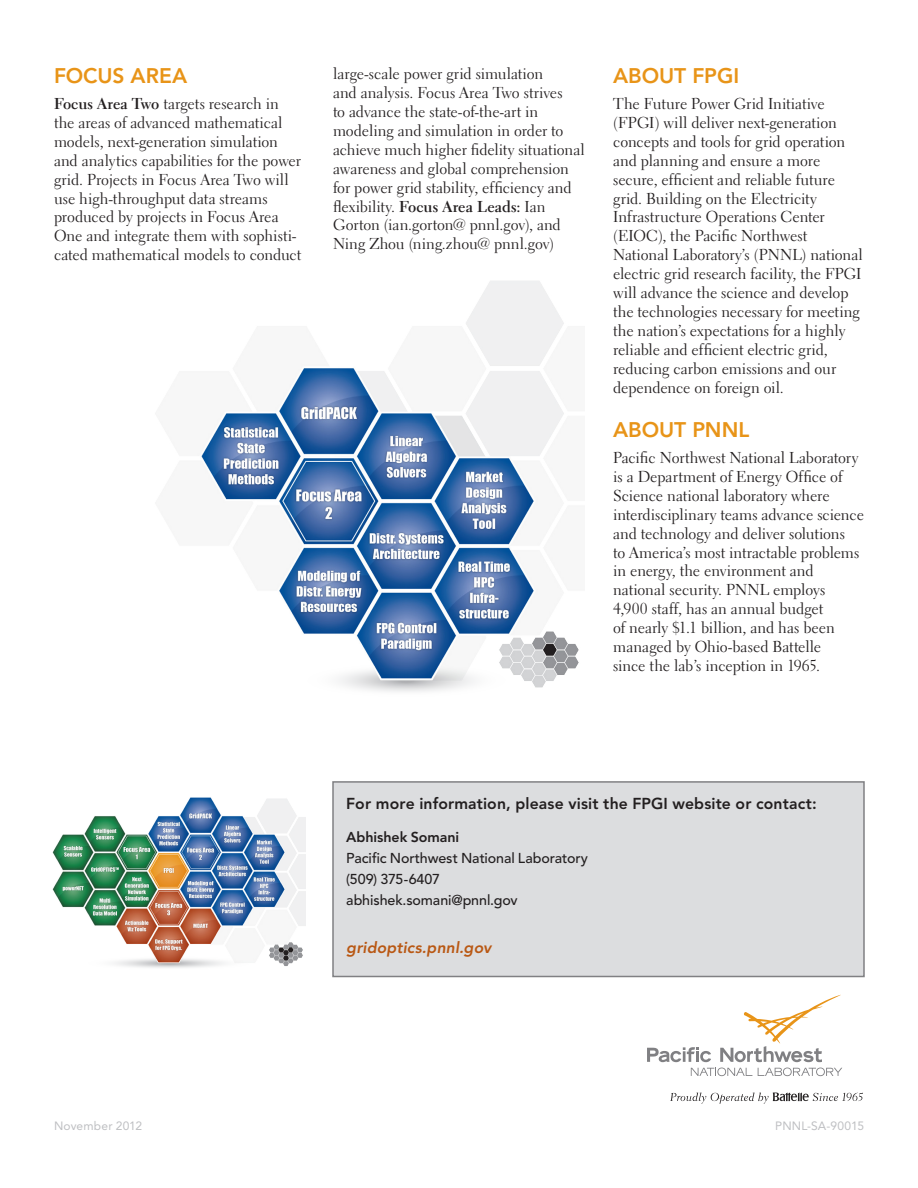
<style>
.page{position:relative;width:918px;height:1188px;background:#fff}
.page>*{position:absolute;margin:0;border:0;box-sizing:border-box;transform-origin:0 0}
.Flier_Section-Head_1{font:800 21px "Avenir LT Std";color:#e89418}
.Flier_Body_Text{font:15.75px/18.9px "Electra LT Std";letter-spacing:-.005em;color:#231f20}
.Flier_Bullet_List{font:800 15.75px "Avenir LT Std";letter-spacing:.01em;color:#231f20}
.Flier_Bullet_List-2{font:italic 800 15.75px "Avenir LT Std";letter-spacing:.01em;color:#b95814}
.Flier_Body_Text-2{font:500 14.25px/21px "Avenir LT Std";letter-spacing:-.005em;color:#231f20}
.Flier_Body_Text-3{font:12px "Avenir LT Std";letter-spacing:.015em;color:#bebfc2}
.s1{font-weight:700}
.s2{font-weight:800}
</style>
<div class="page">
<img style="left:201px;top:281px;width:378px;height:411px">
<svg style="left:758px;top:1068px;width:84px;height:8px"></svg>
<svg style="left:691px;top:1068px;width:61px;height:8px"></svg>
<svg style="left:647px;top:1047px;width:64px;height:15px"></svg>
<svg style="left:720px;top:994px;width:121px;height:68px"></svg>
<svg style="left:670px;top:1093px;width:193px;height:11px"></svg>
<div style="left:332px;top:781px;width:533px;height:196px;background:#dcdddf;border:2px solid #808083"></div>
<img style="left:52px;top:797px;width:254px;height:171px">
<p class="Flier_Section-Head_1" style="left:54px;top:64px;width:135px">FOCUS AREA</p>
<p class="Flier_Body_Text" style="left:54px;top:94px;width:249px"><span class="s1">Focus Area Two</span> targets research in the areas of advanced mathematical models, next-generation simulation and analytics capabilities for the power grid. Projects in Focus Area Two will use high-throughput data streams produced by projects in Focus Area One and integrate them with sophisti&shy;cated mathematical models to conduct</p>
<p class="Flier_Body_Text" style="left:333px;top:64px;width:254px">large-scale power grid simulation<br>and analysis. Focus Area Two strives<br>to advance the state-of-the-art in modeling and simulation in order to achieve much higher fidelity situational awareness and global comprehension for power grid stability, efficiency and flexibility. <span class="s1">Focus Area Leads:</span> Ian Gorton (ian.gorton@ pnnl.gov), and Ning Zhou (ning.zhou@ pnnl.gov)</p>
<p class="Flier_Section-Head_1" style="left:613px;top:64px;width:128px">ABOUT FPGI</p>
<p class="Flier_Body_Text" style="left:613px;top:94px;width:251px">The Future Power Grid Initiative (FPGI) will deliver next-generation concepts and tools for grid operation and planning and ensure a more secure, efficient and reliable future grid. Building on the Electricity Infrastructure Operations Center (EIOC), the Pacific Northwest National Laboratory’s (PNNL) national electric grid research facility, the FPGI will advance the science and develop the technologies necessary for meeting the nation’s expectations for a highly reliable and efficient electric grid, reducing carbon emissions and our dependence on foreign oil.</p>
<p class="Flier_Section-Head_1" style="left:613px;top:418px;width:138px">ABOUT PNNL</p>
<p class="Flier_Body_Text" style="left:613px;top:448px;width:252px">Pacific Northwest National Laboratory is a Department of Energy Office of Science national laboratory where interdisciplinary teams advance science and technology and deliver solutions<br>to America’s most intractable problems in energy, the environment and national security. PNNL employs<br>4,900 staff, has an annual budget<br>of nearly $1.1 billion, and has been managed by Ohio-based Battelle<br>since the lab’s inception in 1965.</p>
<p class="Flier_Bullet_List" style="left:346px;top:794px;width:472px">For more information, please visit the FPGI website or contact:</p>
<p class="Flier_Body_Text-2" style="left:346px;top:827px;width:243px"><span class="s2">Abhishek Somani<br></span>Pacific Northwest National Laboratory (509) 375-6407 abhishek.somani@pnnl.gov</p>
<p class="Flier_Bullet_List-2" style="left:346px;top:938px;width:147px">gridoptics.pnnl.gov</p>
<p class="Flier_Body_Text-3" style="left:54px;top:1118px;width:90px">November 2012</p>
<p class="Flier_Body_Text-3" style="left:775px;top:1118px;width:90px">PNNL-SA-90015</p>
</div>
